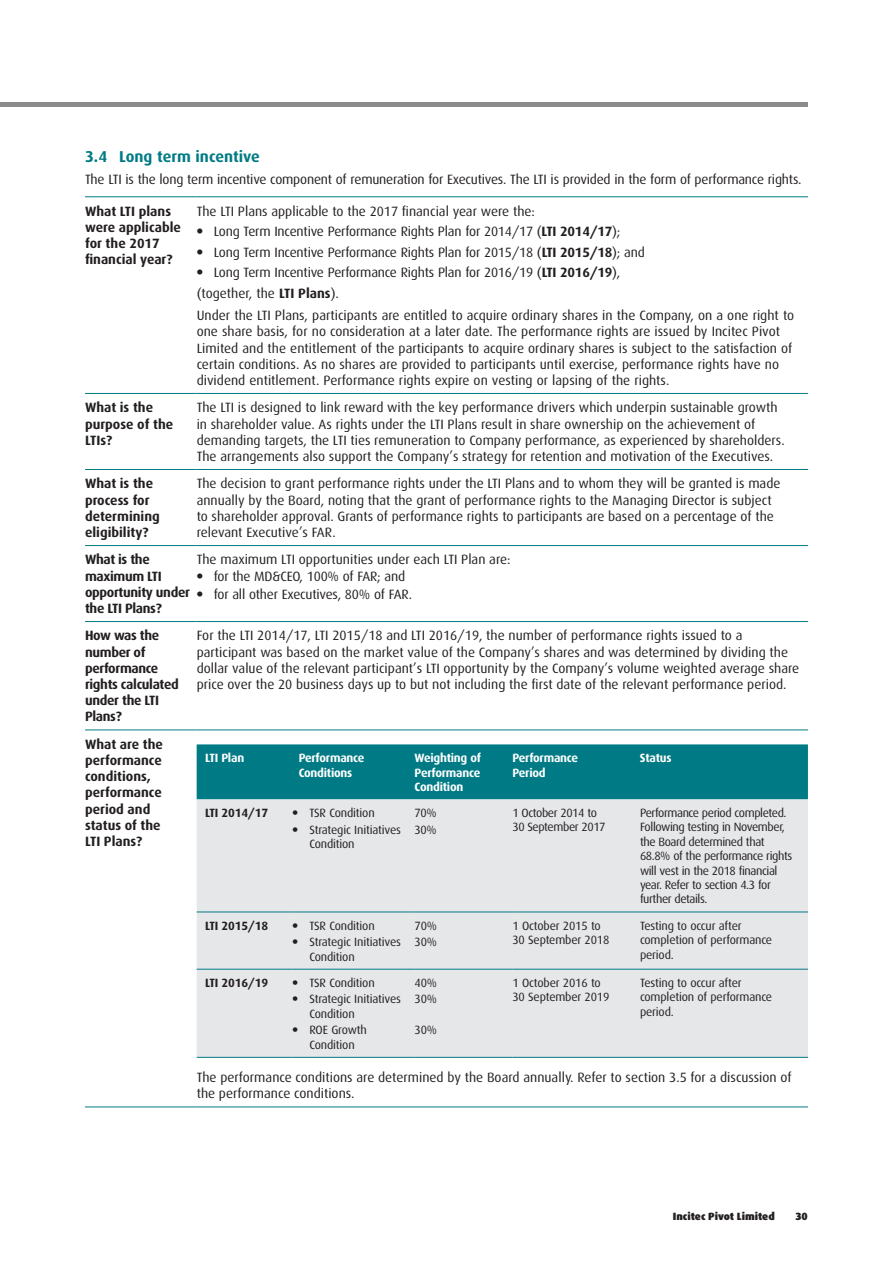
<style>
.page{position:relative;width:893px;height:1263px;background:#fff}
.page>*{position:absolute;margin:0;border:0;box-sizing:border-box;transform-origin:0 0}
.t1{font:700 15.75px "Dax";color:#007b85}
.t2{font:13.5px/16.2px "Dax";color:#231f20}
.t3{font:700 13.5px/16.2px "Dax";color:#231f20}
.t4{font:700 13.5px/16.2px "Dax";letter-spacing:-.025em;color:#231f20}
.t5{font:12px/14.4px "Dax";letter-spacing:-.02em;color:#231f20}
.t6{font:700 12px/14.4px "Dax";letter-spacing:-.02em;color:#fff}
.t7{font:700 12px "Dax";letter-spacing:-.015em;color:#231f20}
.t8{font:900 10.5px "Dax";color:#231f20}
.s1{font-weight:900}
.s2{font-weight:700}
</style>
<div class="page">
<hr style="left:0;top:102px;width:808px;height:4px;background:#8b8b8c">
<hr style="left:85px;top:197px;width:112px;height:1px;background:#007b85">
<hr style="left:197px;top:197px;width:611px;height:1px;background:#007b85">
<hr style="left:85px;top:393px;width:112px;height:1px;background:#007b85">
<hr style="left:197px;top:393px;width:611px;height:1px;background:#007b85">
<hr style="left:85px;top:469px;width:112px;height:1px;background:#007b85">
<hr style="left:197px;top:469px;width:611px;height:1px;background:#007b85">
<hr style="left:85px;top:545px;width:112px;height:1px;background:#007b85">
<hr style="left:197px;top:545px;width:611px;height:1px;background:#007b85">
<hr style="left:85px;top:621px;width:112px;height:1px;background:#007b85">
<hr style="left:197px;top:621px;width:611px;height:1px;background:#007b85">
<hr style="left:85px;top:730px;width:112px;height:1px;background:#007b85">
<hr style="left:197px;top:730px;width:611px;height:1px;background:#007b85">
<hr style="left:85px;top:1107px;width:112px;height:1px;background:#007b85">
<hr style="left:197px;top:1107px;width:611px;height:1px;background:#007b85">
<div style="left:197px;top:744px;width:611px;height:55px;background:#007b85"></div>
<div style="left:197px;top:799px;width:611px;height:258px;background:#e6e7e9"></div>
<hr style="left:197px;top:912px;width:95px;height:1px;background:#007b85">
<hr style="left:292px;top:912px;width:123px;height:1px;background:#007b85">
<hr style="left:415px;top:912px;width:97px;height:1px;background:#007b85">
<hr style="left:512px;top:912px;width:128px;height:1px;background:#007b85">
<hr style="left:640px;top:912px;width:168px;height:1px;background:#007b85">
<hr style="left:197px;top:969px;width:95px;height:1px;background:#007b85">
<hr style="left:292px;top:969px;width:123px;height:1px;background:#007b85">
<hr style="left:415px;top:969px;width:97px;height:1px;background:#007b85">
<hr style="left:512px;top:969px;width:128px;height:1px;background:#007b85">
<hr style="left:640px;top:969px;width:168px;height:1px;background:#007b85">
<hr style="left:197px;top:1057px;width:95px;height:1px;background:#007b85">
<hr style="left:292px;top:1057px;width:123px;height:1px;background:#007b85">
<hr style="left:415px;top:1057px;width:97px;height:1px;background:#007b85">
<hr style="left:512px;top:1057px;width:128px;height:1px;background:#007b85">
<hr style="left:640px;top:1057px;width:168px;height:1px;background:#007b85">
<p class="t1" style="left:85px;top:147px;width:176px">3.4 Long term incentive</p>
<p class="t2" style="left:85px;top:172px;width:718px">The LTI is the long term incentive component of remuneration for Executives. The LTI is provided in the form of performance rights.</p>
<p class="t3" style="left:85px;top:203px;width:97px">What LTI plans were applicable for the 2017 financial year?</p>
<p class="t2" style="left:197px;top:203px;width:340px">The LTI Plans applicable to the 2017 financial year were the:</p>
<p class="t2" style="left:197px;top:224px;width:425px"><span class="s1">•</span> Long Term Incentive Performance Rights Plan for 2014/17 (<span class="s2">LTI 2014/17</span>);</p>
<p class="t2" style="left:197px;top:244px;width:450px"><span class="s1">•</span> Long Term Incentive Performance Rights Plan for 2015/18 (<span class="s2">LTI 2015/18</span>); and</p>
<p class="t2" style="left:197px;top:262px;width:425px;line-height:20.4px"><span class="s1">•</span> Long Term Incentive Performance Rights Plan for 2016/19 (<span class="s2">LTI 2016/19</span>), (together, the <span class="s2">LTI Plans</span>).</p>
<p class="t2" style="left:197px;top:307px;width:599px">Under the LTI Plans, participants are entitled to acquire ordinary shares in the Company, on a one right to one share basis, for no consideration at a later date. The performance rights are issued by Incitec Pivot Limited and the entitlement of the participants to acquire ordinary shares is subject to the satisfaction of certain conditions. As no shares are provided to participants until exercise, performance rights have no dividend entitlement. Performance rights expire on vesting or lapsing of the rights.</p>
<p class="t3" style="left:85px;top:400px;width:90px">What is the purpose of the<br>LTIs?</p>
<p class="t2" style="left:197px;top:400px;width:590px">The LTI is designed to link reward with the key performance drivers which underpin sustainable growth in shareholder value. As rights under the LTI Plans result in share ownership on the achievement of demanding targets, the LTI ties remuneration to Company performance, as experienced by shareholders.<br>The arrangements also support the Company’s strategy for retention and motivation of the Executives.</p>
<p class="t3" style="left:85px;top:476px;width:76px">What is the process for determining eligibility?</p>
<p class="t2" style="left:197px;top:476px;width:585px">The decision to grant performance rights under the LTI Plans and to whom they will be granted is made annually by the Board, noting that the grant of performance rights to the Managing Director is subject to shareholder approval. Grants of performance rights to participants are based on a percentage of the relevant Executive’s FAR.</p>
<p class="t4" style="left:85px;top:552px;width:107px">What is the maximum LTI opportunity under the LTI Plans?</p>
<p class="t2" style="left:197px;top:552px;width:315px">The maximum LTI opportunities under each LTI Plan are:</p>
<p class="t2" style="left:197px;top:568px;width:210px"><span class="s1">•</span> for the MD&amp;CEO, 100% of FAR; and</p>
<p class="t2" style="left:197px;top:586px;width:217px"><span class="s1">•</span> for all other Executives, 80% of FAR.</p>
<p class="t4" style="left:85px;top:628px;width:95px">How was the number of performance rights calculated under the LTI<br>Plans?</p>
<p class="t2" style="left:197px;top:628px;width:604px">For the LTI 2014/17, LTI 2015/18 and LTI 2016/19, the number of performance rights issued to a participant was based on the market value of the Company’s shares and was determined by dividing the dollar value of the relevant participant’s LTI opportunity by the Company’s volume weighted average share price over the 20 business days up to but not including the first date of the relevant performance period.</p>
<p class="t3" style="left:85px;top:736px;width:79px">What are the performance conditions, performance period and status of the<br>LTI Plans?</p>
<p class="t6" style="left:205px;top:751px;width:41px">LTI Plan</p>
<p class="t6" style="left:299px;top:751px;width:67px">Performance<br>Conditions</p>
<p class="t6" style="left:415px;top:751px;width:68px;text-align:justify">Weighting of Performance Condition</p>
<p class="t6" style="left:512px;top:751px;width:67px">Performance<br>Period</p>
<p class="t6" style="left:640px;top:751px;width:33px">Status</p>
<p class="t7" style="left:205px;top:806px;width:64px">LTI 2014/17</p>
<p class="t5" style="left:292px;top:806px;width:84px"><span class="s1">•</span> TSR Condition</p>
<p class="t5" style="left:309px;top:822px;width:93px;text-indent:-17px"><span class="s1">•</span> Strategic Initiatives<br>Condition</p>
<p class="t5" style="left:415px;top:805px;width:24px;line-height:16.5px">70%<br>30%</p>
<p class="t5" style="left:512px;top:806px;width:95px">1 October 2014 to<br>30 September 2017</p>
<p class="t5" style="left:640px;top:806px;width:154px">Performance period completed.<br>Following testing in November, the Board determined that<br>68.8% of the performance rights will vest in the 2018 financial year. Refer to section 4.3 for further details.</p>
<p class="t7" style="left:205px;top:919px;width:64px">LTI 2015/18</p>
<p class="t5" style="left:292px;top:918px;width:84px"><span class="s1">•</span> TSR Condition</p>
<p class="t5" style="left:309px;top:935px;width:93px;text-indent:-17px"><span class="s1">•</span> Strategic Initiatives<br>Condition</p>
<p class="t7" style="left:205px;top:976px;width:64px">LTI 2016/19</p>
<p class="t5" style="left:292px;top:976px;width:84px"><span class="s1">•</span> TSR Condition</p>
<p class="t5" style="left:309px;top:992px;width:93px;text-indent:-17px"><span class="s1">•</span> Strategic Initiatives<br>Condition</p>
<p class="t5" style="left:292px;top:1023px;width:76px;text-align:center"><span class="s1">•</span> ROE Growth<br>Condition</p>
<p class="t5" style="left:415px;top:917px;width:24px;line-height:16.5px">70%<br>30%</p>
<p class="t5" style="left:512px;top:918px;width:99px">1 October 2015 to<br>30 September 2018</p>
<p class="t5" style="left:640px;top:918px;width:134px">Testing to occur after completion of performance period.</p>
<p class="t5" style="left:415px;top:975px;width:24px;line-height:16.5px">40%<br>30%</p>
<p class="t5" style="left:415px;top:1023px;width:24px">30%</p>
<p class="t5" style="left:512px;top:976px;width:99px">1 October 2016 to<br>30 September 2019</p>
<p class="t5" style="left:640px;top:976px;width:134px">Testing to occur after completion of performance period.</p>
<p class="t2" style="left:197px;top:1069px;width:596px">The performance conditions are determined by the Board annually. Refer to section 3.5 for a discussion of the performance conditions.</p>
<p class="t8" style="left:673px;top:1210px;width:103px">Incitec Pivot Limited</p>
<p class="t8" style="left:795px;top:1210px;width:14px">30</p>
</div>
